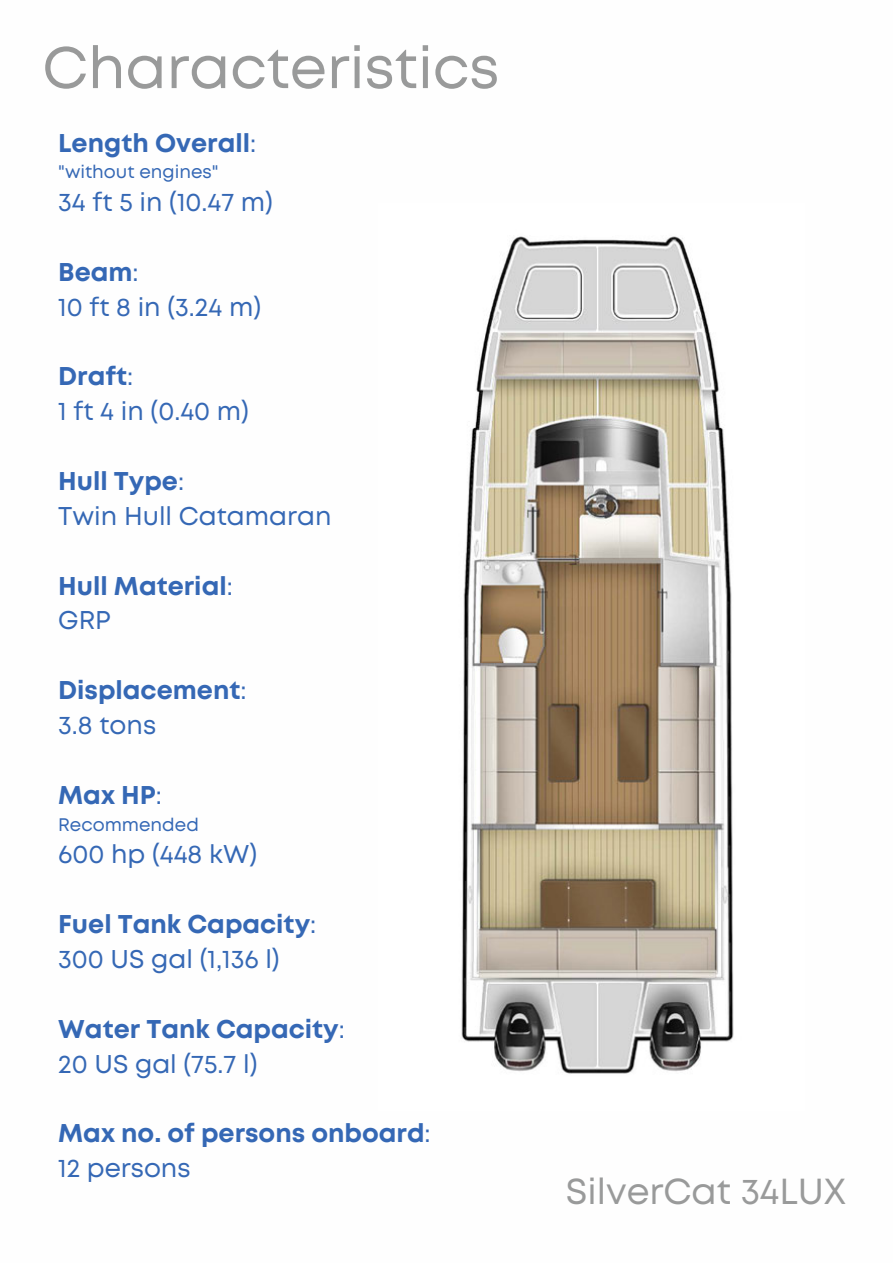
<style>
.page{position:relative;width:893px;height:1264px;background:#fff}
.page>*{position:absolute;margin:0;border:0;box-sizing:border-box;transform-origin:0 0}
.t1{font:58.65px "Mont";color:#999a9a}
.t2{font:36.15px "Mont";color:#999a9a}
.t3{font:700 25.65px "Mont";color:#3568b5}
.t4{font:25.65px "Mont";color:#3568b5}
.t5{font:18.15px "Mont";color:#3568b5}
.s1{font-weight:400}
</style>
<div class="page">
<img style="left:461px;top:236px;width:273px;height:838px">
<p class="t1" style="left:42px;top:46px;width:458px">Characteristics</p>
<p class="t3" style="left:58px;top:133px;width:199px">Length Overall<span class="s1">:</span></p>
<p class="t5" style="left:58px;top:165px;width:162px">"without engines"</p>
<p class="t4" style="left:58px;top:192px;width:216px">34 ft 5 in (10.47 m)</p>
<p class="t3" style="left:58px;top:262px;width:82px">Beam<span class="s1">:</span></p>
<p class="t4" style="left:58px;top:297px;width:204px">10 ft 8 in (3.24 m)</p>
<p class="t3" style="left:58px;top:367px;width:76px">Draft<span class="s1">:</span></p>
<p class="t4" style="left:58px;top:401px;width:192px">1 ft 4 in (0.40 m)</p>
<p class="t3" style="left:58px;top:471px;width:127px">Hull Type<span class="s1">:</span></p>
<p class="t4" style="left:58px;top:506px;width:275px">Twin Hull Catamaran</p>
<p class="t3" style="left:58px;top:576px;width:176px">Hull Material<span class="s1">:</span></p>
<p class="t4" style="left:58px;top:611px;width:54px">GRP</p>
<p class="t3" style="left:58px;top:680px;width:190px">Displacement<span class="s1">:</span></p>
<p class="t4" style="left:58px;top:715px;width:99px">3.8 tons</p>
<p class="t3" style="left:58px;top:785px;width:105px">Max HP<span class="s1">:</span></p>
<p class="t5" style="left:58px;top:817px;width:142px">Recommended</p>
<p class="t4" style="left:58px;top:844px;width:200px">600 hp (448 kW)</p>
<p class="t3" style="left:58px;top:914px;width:259px">Fuel Tank Capacity<span class="s1">:</span></p>
<p class="t4" style="left:58px;top:949px;width:223px">300 US gal (1,136 l)</p>
<p class="t3" style="left:58px;top:1019px;width:288px">Water Tank Capacity<span class="s1">:</span></p>
<p class="t4" style="left:58px;top:1053px;width:201px">20 US gal (75.7 l)</p>
<p class="t3" style="left:58px;top:1123px;width:374px">Max no. of persons onboard<span class="s1">:</span></p>
<p class="t4" style="left:58px;top:1158px;width:134px">12 persons</p>
<p class="t2" style="left:566px;top:1178px;width:281px">SilverCat 34LUX</p>
</div>
